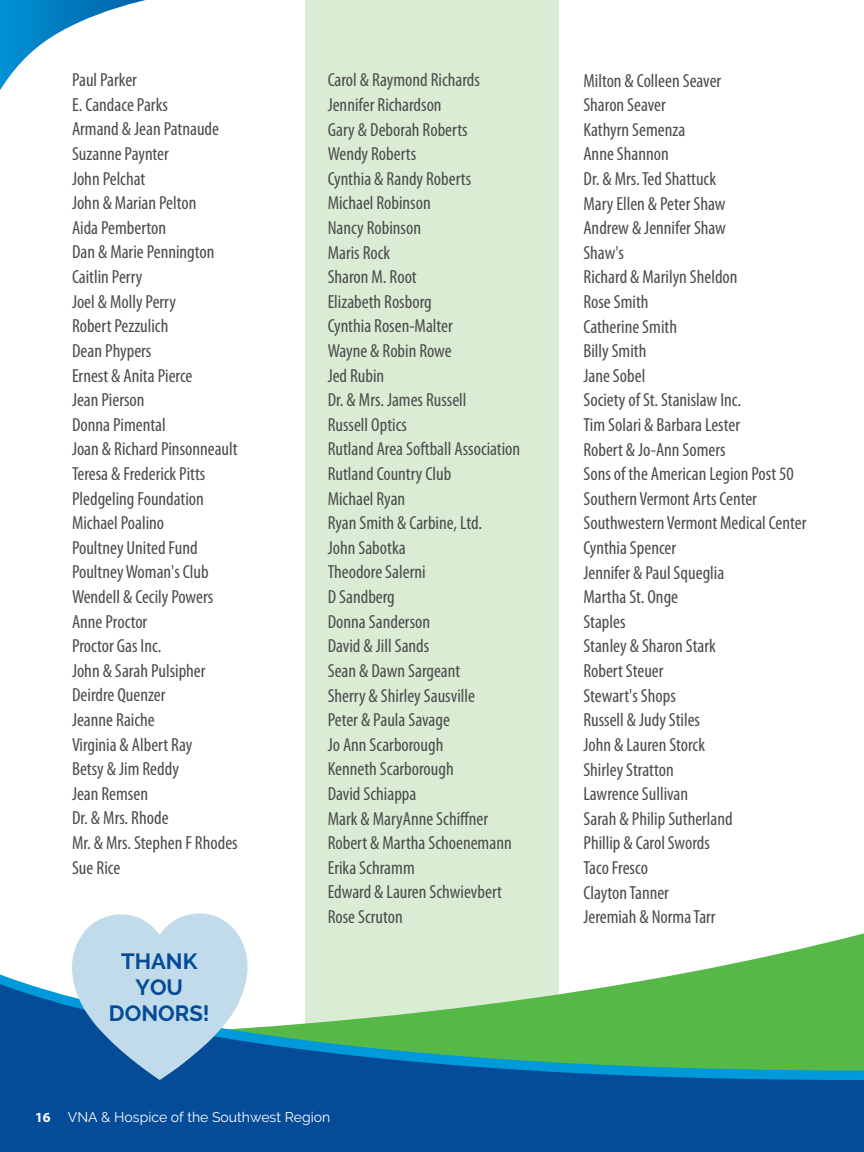
<style>
.page{position:relative;width:864px;height:1152px;background:#fff}
.page>*{position:absolute;margin:0;border:0;box-sizing:border-box;transform-origin:0 0}
.t1{font:700 22px/26px "Raleway";color:#044b98;text-align:center}
.body_lists_condensed{font:condensed 19px "Myriad Pro";color:#4b4c4d}
.t2{font:14px "Raleway";color:#fff}
.s1{font-family:"Myriad Pro";font-weight:700}
</style>
<div class="page">
<div style="left:306px;top:0;width:253px;height:1086px;background:#dbecd4"></div>
<svg style="left:305px;top:446px;width:559px;height:520px"></svg>
<svg style="left:0;top:966px;width:864px;height:9px"></svg>
<svg style="left:0;top:975px;width:864px;height:177px;background:#327f8b"></svg>
<svg style="left:72px;top:913px;width:176px;height:167px;background:#9ec1db"></svg>
<svg style="left:0;top:0;width:145px;height:90px"></svg>
<p class="body_lists_condensed" style="left:72px;top:68px;width:66px">Paul Parker</p>
<p class="body_lists_condensed" style="left:72px;top:93px;width:97px">E. Candace Parks</p>
<p class="body_lists_condensed" style="left:72px;top:118px;width:149px">Armand &amp; Jean Patnaude</p>
<p class="body_lists_condensed" style="left:72px;top:142px;width:98px">Suzanne Paynter</p>
<p class="body_lists_condensed" style="left:72px;top:167px;width:75px">John Pelchat</p>
<p class="body_lists_condensed" style="left:72px;top:192px;width:126px">John &amp; Marian Pelton</p>
<p class="body_lists_condensed" style="left:72px;top:216px;width:96px">Aida Pemberton</p>
<p class="body_lists_condensed" style="left:72px;top:241px;width:144px">Dan &amp; Marie Pennington</p>
<p class="body_lists_condensed" style="left:72px;top:265px;width:72px">Caitlin Perry</p>
<p class="body_lists_condensed" style="left:72px;top:290px;width:106px">Joel &amp; Molly Perry</p>
<p class="body_lists_condensed" style="left:72px;top:315px;width:98px">Robert Pezzulich</p>
<p class="body_lists_condensed" style="left:72px;top:339px;width:81px">Dean Phypers</p>
<p class="body_lists_condensed" style="left:72px;top:364px;width:122px">Ernest &amp; Anita Pierce</p>
<p class="body_lists_condensed" style="left:72px;top:388px;width:74px">Jean Pierson</p>
<p class="body_lists_condensed" style="left:72px;top:413px;width:95px">Donna Pimental</p>
<p class="body_lists_condensed" style="left:72px;top:438px;width:167px">Joan &amp; Richard Pinsonneault</p>
<p class="body_lists_condensed" style="left:72px;top:462px;width:135px">Teresa &amp; Frederick Pitts</p>
<p class="body_lists_condensed" style="left:72px;top:487px;width:133px">Pledgeling Foundation</p>
<p class="body_lists_condensed" style="left:72px;top:511px;width:94px">Michael Poalino</p>
<p class="body_lists_condensed" style="left:72px;top:536px;width:127px">Poultney United Fund</p>
<p class="body_lists_condensed" style="left:72px;top:561px;width:138px">Poultney Woman's Club</p>
<p class="body_lists_condensed" style="left:72px;top:585px;width:143px">Wendell &amp; Cecily Powers</p>
<p class="body_lists_condensed" style="left:72px;top:610px;width:77px">Anne Proctor</p>
<p class="body_lists_condensed" style="left:72px;top:634px;width:91px">Proctor Gas Inc.</p>
<p class="body_lists_condensed" style="left:72px;top:659px;width:135px">John &amp; Sarah Pulsipher</p>
<p class="body_lists_condensed" style="left:72px;top:684px;width:95px">Deirdre Quenzer</p>
<p class="body_lists_condensed" style="left:72px;top:708px;width:84px">Jeanne Raiche</p>
<p class="body_lists_condensed" style="left:72px;top:733px;width:122px">Virginia &amp; Albert Ray</p>
<p class="body_lists_condensed" style="left:72px;top:757px;width:108px">Betsy &amp; Jim Reddy</p>
<p class="body_lists_condensed" style="left:72px;top:782px;width:78px">Jean Remsen</p>
<p class="body_lists_condensed" style="left:72px;top:807px;width:98px">Dr. &amp; Mrs. Rhode</p>
<p class="body_lists_condensed" style="left:72px;top:831px;width:167px">Mr. &amp; Mrs. Stephen F Rhodes</p>
<p class="body_lists_condensed" style="left:72px;top:856px;width:50px">Sue Rice</p>
<h3 class="t1" style="left:109px;top:948px;width:102px">THANK<br>YOU<br>DONORS!</h3>
<p class="body_lists_condensed" style="left:328px;top:69px;width:154px">Carol &amp; Raymond Richards</p>
<p class="body_lists_condensed" style="left:328px;top:93px;width:115px">Jennifer Richardson</p>
<p class="body_lists_condensed" style="left:328px;top:118px;width:141px">Gary &amp; Deborah Roberts</p>
<p class="body_lists_condensed" style="left:328px;top:142px;width:90px">Wendy Roberts</p>
<p class="body_lists_condensed" style="left:328px;top:167px;width:145px">Cynthia &amp; Randy Roberts</p>
<p class="body_lists_condensed" style="left:328px;top:192px;width:105px">Michael Robinson</p>
<p class="body_lists_condensed" style="left:328px;top:216px;width:95px">Nancy Robinson</p>
<p class="body_lists_condensed" style="left:328px;top:241px;width:64px">Maris Rock</p>
<p class="body_lists_condensed" style="left:328px;top:265px;width:91px">Sharon M. Root</p>
<p class="body_lists_condensed" style="left:328px;top:290px;width:105px">Elizabeth Rosborg</p>
<p class="body_lists_condensed" style="left:328px;top:315px;width:127px">Cynthia Rosen-Malter</p>
<p class="body_lists_condensed" style="left:328px;top:339px;width:125px">Wayne &amp; Robin Rowe</p>
<p class="body_lists_condensed" style="left:328px;top:364px;width:58px">Jed Rubin</p>
<p class="body_lists_condensed" style="left:328px;top:388px;width:140px">Dr. &amp; Mrs. James Russell</p>
<p class="body_lists_condensed" style="left:328px;top:413px;width:81px">Russell Optics</p>
<p class="body_lists_condensed" style="left:328px;top:438px;width:194px">Rutland Area Softball Association</p>
<p class="body_lists_condensed" style="left:328px;top:462px;width:125px">Rutland Country Club</p>
<p class="body_lists_condensed" style="left:328px;top:487px;width:79px">Michael Ryan</p>
<p class="body_lists_condensed" style="left:328px;top:512px;width:156px">Ryan Smith &amp; Carbine, Ltd.</p>
<p class="body_lists_condensed" style="left:328px;top:536px;width:80px">John Sabotka</p>
<p class="body_lists_condensed" style="left:328px;top:561px;width:99px">Theodore Salerni</p>
<p class="body_lists_condensed" style="left:328px;top:585px;width:69px">D Sandberg</p>
<p class="body_lists_condensed" style="left:328px;top:610px;width:104px">Donna Sanderson</p>
<p class="body_lists_condensed" style="left:328px;top:635px;width:103px">David &amp; Jill Sands</p>
<p class="body_lists_condensed" style="left:328px;top:659px;width:134px">Sean &amp; Dawn Sargeant</p>
<p class="body_lists_condensed" style="left:328px;top:684px;width:149px">Sherry &amp; Shirley Sausville</p>
<p class="body_lists_condensed" style="left:328px;top:708px;width:124px">Peter &amp; Paula Savage</p>
<p class="body_lists_condensed" style="left:328px;top:733px;width:117px">Jo Ann Scarborough</p>
<p class="body_lists_condensed" style="left:328px;top:758px;width:128px">Kenneth Scarborough</p>
<p class="body_lists_condensed" style="left:328px;top:782px;width:90px">David Schiappa</p>
<p class="body_lists_condensed" style="left:328px;top:807px;width:162px">Mark &amp; MaryAnne Schiffner</p>
<p class="body_lists_condensed" style="left:328px;top:831px;width:186px">Robert &amp; Martha Schoenemann</p>
<p class="body_lists_condensed" style="left:328px;top:856px;width:89px">Erika Schramm</p>
<p class="body_lists_condensed" style="left:328px;top:881px;width:176px">Edward &amp; Lauren Schwievbert</p>
<p class="body_lists_condensed" style="left:328px;top:905px;width:77px">Rose Scruton</p>
<p class="t2" style="left:35px;top:1109px;width:297px"><span class="s1">16</span> VNA &amp; Hospice of the Southwest Region</p>
<p class="body_lists_condensed" style="left:583px;top:69px;width:139px">Milton &amp; Colleen Seaver</p>
<p class="body_lists_condensed" style="left:583px;top:93px;width:84px">Sharon Seaver</p>
<p class="body_lists_condensed" style="left:583px;top:118px;width:103px">Kathyrn Semenza</p>
<p class="body_lists_condensed" style="left:583px;top:143px;width:87px">Anne Shannon</p>
<p class="body_lists_condensed" style="left:583px;top:167px;width:134px">Dr. &amp; Mrs. Ted Shattuck</p>
<p class="body_lists_condensed" style="left:583px;top:192px;width:144px">Mary Ellen &amp; Peter Shaw</p>
<p class="body_lists_condensed" style="left:583px;top:216px;width:144px">Andrew &amp; Jennifer Shaw</p>
<p class="body_lists_condensed" style="left:583px;top:241px;width:42px">Shaw's</p>
<p class="body_lists_condensed" style="left:583px;top:266px;width:156px">Richard &amp; Marilyn Sheldon</p>
<p class="body_lists_condensed" style="left:583px;top:290px;width:67px">Rose Smith</p>
<p class="body_lists_condensed" style="left:583px;top:315px;width:95px">Catherine Smith</p>
<p class="body_lists_condensed" style="left:583px;top:339px;width:65px">Billy Smith</p>
<p class="body_lists_condensed" style="left:583px;top:364px;width:63px">Jane Sobel</p>
<p class="body_lists_condensed" style="left:583px;top:389px;width:159px">Society of St. Stanislaw Inc.</p>
<p class="body_lists_condensed" style="left:583px;top:413px;width:158px">Tim Solari &amp; Barbara Lester</p>
<p class="body_lists_condensed" style="left:583px;top:438px;width:144px">Robert &amp; Jo-Ann Somers</p>
<p class="body_lists_condensed" style="left:583px;top:462px;width:212px">Sons of the American Legion Post 50</p>
<p class="body_lists_condensed" style="left:583px;top:487px;width:175px">Southern Vermont Arts Center</p>
<p class="body_lists_condensed" style="left:583px;top:512px;width:224px">Southwestern Vermont Medical Center</p>
<p class="body_lists_condensed" style="left:583px;top:536px;width:94px">Cynthia Spencer</p>
<p class="body_lists_condensed" style="left:583px;top:561px;width:142px">Jennifer &amp; Paul Squeglia</p>
<p class="body_lists_condensed" style="left:583px;top:586px;width:96px">Martha St. Onge</p>
<p class="body_lists_condensed" style="left:583px;top:610px;width:44px">Staples</p>
<p class="body_lists_condensed" style="left:583px;top:635px;width:134px">Stanley &amp; Sharon Stark</p>
<p class="body_lists_condensed" style="left:583px;top:659px;width:82px">Robert Steuer</p>
<p class="body_lists_condensed" style="left:583px;top:684px;width:94px">Stewart's Shops</p>
<p class="body_lists_condensed" style="left:583px;top:709px;width:118px">Russell &amp; Judy Stiles</p>
<p class="body_lists_condensed" style="left:583px;top:733px;width:123px">John &amp; Lauren Storck</p>
<p class="body_lists_condensed" style="left:583px;top:758px;width:92px">Shirley Stratton</p>
<p class="body_lists_condensed" style="left:583px;top:782px;width:106px">Lawrence Sullivan</p>
<p class="body_lists_condensed" style="left:583px;top:807px;width:151px">Sarah &amp; Philip Sutherland</p>
<p class="body_lists_condensed" style="left:583px;top:832px;width:128px">Phillip &amp; Carol Swords</p>
<p class="body_lists_condensed" style="left:583px;top:856px;width:66px">Taco Fresco</p>
<p class="body_lists_condensed" style="left:583px;top:881px;width:87px">Clayton Tanner</p>
<p class="body_lists_condensed" style="left:583px;top:905px;width:134px">Jeremiah &amp; Norma Tarr</p>
</div>
